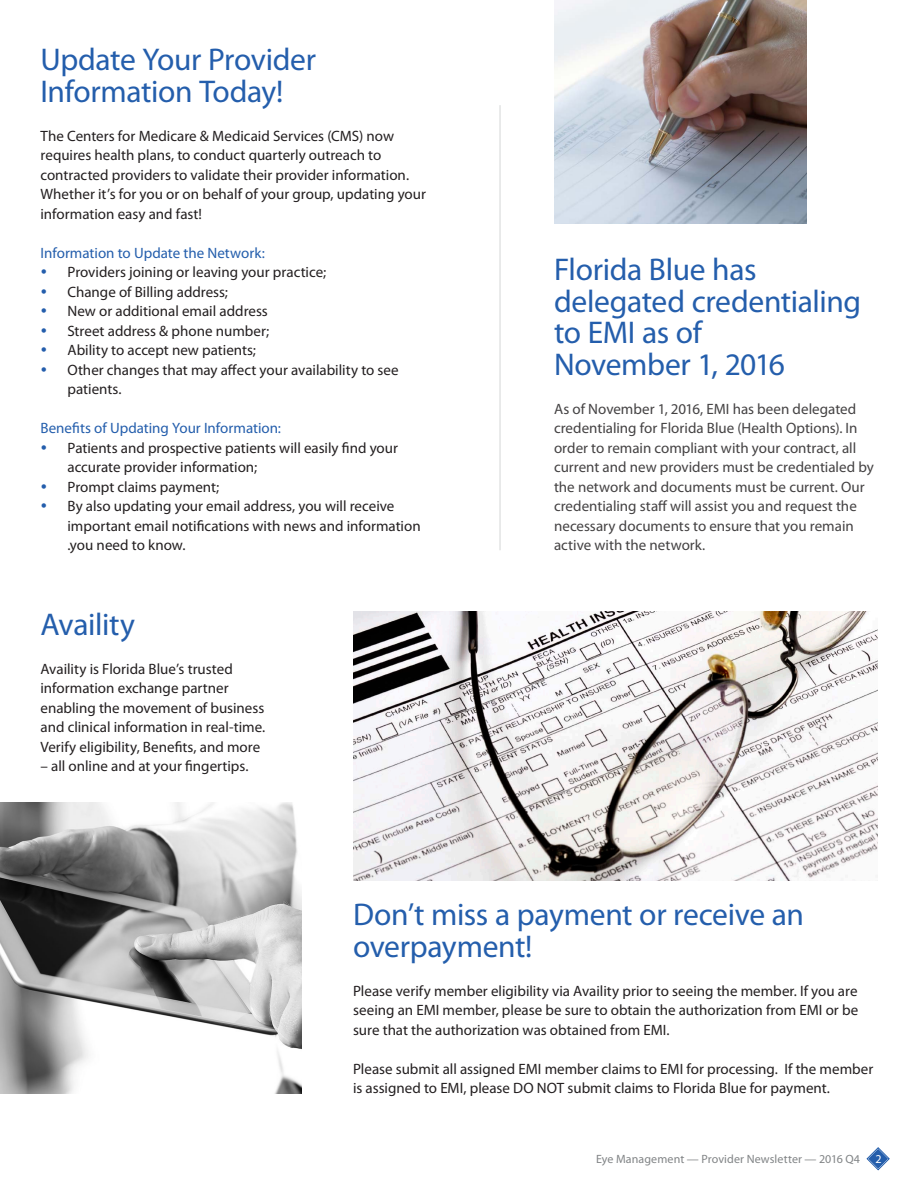
<style>
.page{position:relative;width:918px;height:1188px;background:#fff}
.page>*{position:absolute;margin:0;border:0;box-sizing:border-box;transform-origin:0 0}
.t1{font:31.5px/31.5px "Myriad Pro";letter-spacing:-.01em;color:#245eac}
.t2{font:15px/19.5px "Myriad Pro";color:#231f20}
.t3{font:15px/19.5px "Myriad Pro";color:#444243}
.t4{font:15px "Myriad Pro";color:#245eac}
.t5{font:12px "Myriad Pro";letter-spacing:.01em;color:#818486}
.t6{font:12px "Myriad Pro";color:#fff}
</style>
<div class="page">
<svg style="left:867px;top:1147px;width:23px;height:23px"></svg>
<img style="left:0;top:802px;width:302px;height:291px">
<hr style="left:499px;top:105px;width:2px;height:445px;background:#e2e4e4">
<img style="left:353px;top:611px;width:525px;height:269px">
<img style="left:554px;top:0;width:253px;height:223px">
<p class="t1" style="left:40px;top:43px;width:277px">Update Your Provider<br>Information Today!</p>
<p class="t2" style="left:40px;top:126px;width:387px">The Centers for Medicare &amp; Medicaid Services (CMS) now requires health plans, to conduct quarterly outreach to contracted providers to validate their provider information.<br>Whether it’s for you or on behalf of your group, updating your information easy and fast!</p>
<p class="t4" style="left:40px;top:244px;width:226px">Information to Update the Network:</p>
<p class="t2" style="left:68px;top:262px;width:260px">Providers joining or leaving your practice;</p>
<p class="t2" style="left:68px;top:282px;width:162px">Change of Billing address;</p>
<p class="t2" style="left:68px;top:301px;width:202px">New or additional email address</p>
<p class="t2" style="left:68px;top:321px;width:203px">Street address &amp; phone number;</p>
<p class="t2" style="left:68px;top:340px;width:190px">Ability to accept new patients;</p>
<p class="t2" style="left:68px;top:360px;width:333px">Other changes that may affect your availability to see patients.</p>
<p class="t4" style="left:40px;top:419px;width:242px">Benefits of Updating Your Information:</p>
<p class="t2" style="left:68px;top:438px;width:332px">Patients and prospective patients will easily find your accurate provider information;</p>
<p class="t2" style="left:68px;top:477px;width:153px">Prompt claims payment;</p>
<p class="t2" style="left:68px;top:496px;width:355px">By also updating your email address, you will receive important email notifications with news and information .you need to know.</p>
<p class="t1" style="left:40px;top:608px;width:96px">Availity</p>
<p class="t2" style="left:40px;top:659px;width:226px">Availity is Florida Blue’s trusted information exchange partner enabling the movement of business and clinical information in real-time.<br>Verify eligibility, Benefits, and more</p>
<p class="t2" style="left:40px;top:756px;width:210px">– all online and at your fingertips.</p>
<p class="t1" style="left:554px;top:253px;width:309px">Florida Blue has delegated credentialing to EMI as of<br>November 1, 2016</p>
<p class="t3" style="left:554px;top:399px;width:321px">As of November 1, 2016, EMI has been delegated credentialing for Florida Blue (Health Options). In order to remain compliant with your contract, all current and new providers must be credentialed by the network and documents must be current. Our credentialing staff will assist you and request the necessary documents to ensure that you remain active with the network.</p>
<p class="t1" style="left:353px;top:899px;width:452px">Don’t miss a payment or receive an overpayment!</p>
<p class="t2" style="left:353px;top:981px;width:507px;text-align:justify">Please verify member eligibility via Availity prior to seeing the member. If you are seeing an EMI member, please be sure to obtain the authorization from EMI or be sure that the authorization was obtained from EMI.</p>
<p class="t2" style="left:353px;top:1059px;width:522px">Please submit all assigned EMI member claims to EMI for processing. If the member is assigned to EMI, please DO NOT submit claims to Florida Blue for payment.</p>
<p class="t5" style="left:596px;top:1151px;width:266px">Eye Management — Provider Newsletter — 2016 Q4</p>
<p class="t6" style="left:875px;top:1151px;width:8px">2</p>
</div>
